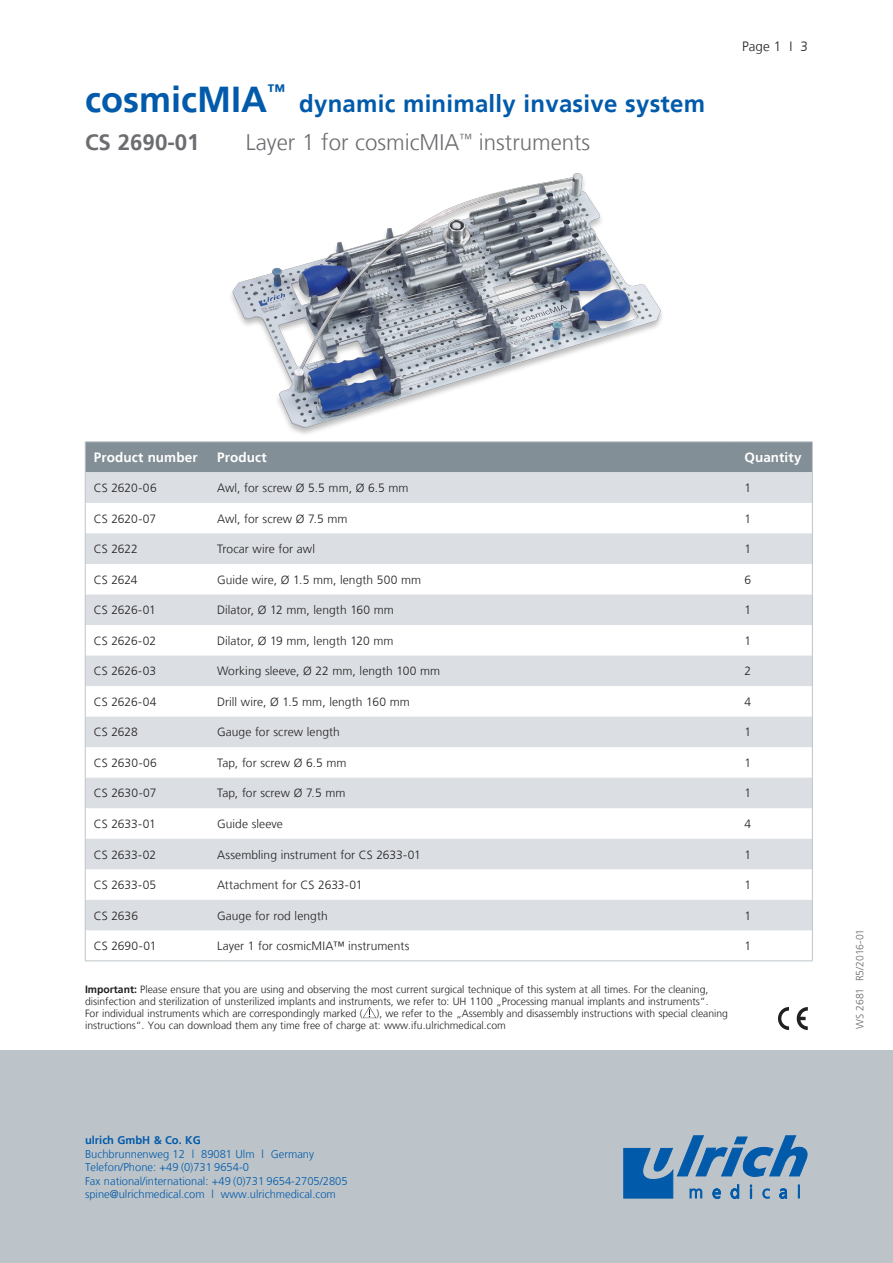
<style>
.page{position:relative;width:893px;height:1263px;background:#fff}
.page>*{position:absolute;margin:0;border:0;box-sizing:border-box;transform-origin:0 0}
.t1{font:700 36px "Frutiger LT";color:#015aaa}
.t2{font:700 24px "Frutiger LT";letter-spacing:.01em;color:#015aaa}
.t3{font:300 22.5px "Frutiger LT";color:#6c6d70}
.t4{font:700 22.5px "Frutiger LT";color:#6c6d70}
.t5{font:700 13.5px "Frutiger LT";letter-spacing:.01em;color:#fff}
.t6{font:300 13.5px "Frutiger LT";color:#231f20}
.t7{font:300 12px "Frutiger LT";letter-spacing:.005em;color:#231f20}
.t8{font:300 11.25px/13.5px "Frutiger LT";color:#015aaa}
.t9{font:700 11.25px "Frutiger LT";color:#015aaa}
.t10{font:300 10.5px/12px "Frutiger LT";color:#231f20;text-align:justify}
.t11{font:300 10.5px "Frutiger LT";color:#6c6d70}
.s1{font-weight:700}
</style>
<div class="page">
<div style="left:0;top:1050px;width:893px;height:213px;background:#bcc4c9"></div>
<svg style="left:623px;top:1135px;width:184px;height:63px"></svg>
<img style="left:363px;top:1006px;width:13px;height:12px">
<img style="left:779px;top:1008px;width:29px;height:21px">
<div style="left:86px;top:443px;width:726px;height:29px;background:#828f96"></div>
<svg style="left:86px;top:472px;width:726px;height:458px;fill:#dbdfe3"></svg>
<hr style="left:85px;top:442px;width:124px;height:1px;background:#bcc4c9">
<hr style="left:85px;top:442px;width:1px;height:30px;background:#bcc4c9">
<hr style="left:209px;top:442px;width:527px;height:1px;background:#bcc4c9">
<hr style="left:736px;top:442px;width:77px;height:1px;background:#bcc4c9">
<hr style="left:812px;top:442px;width:1px;height:30px;background:#bcc4c9">
<hr style="left:85px;top:472px;width:1px;height:31px;background:#bcc4c9">
<hr style="left:812px;top:472px;width:1px;height:31px;background:#bcc4c9">
<hr style="left:85px;top:503px;width:1px;height:30px;background:#bcc4c9">
<hr style="left:812px;top:503px;width:1px;height:30px;background:#bcc4c9">
<hr style="left:85px;top:533px;width:1px;height:31px;background:#bcc4c9">
<hr style="left:812px;top:533px;width:1px;height:31px;background:#bcc4c9">
<hr style="left:85px;top:564px;width:1px;height:30px;background:#bcc4c9">
<hr style="left:812px;top:564px;width:1px;height:30px;background:#bcc4c9">
<hr style="left:85px;top:594px;width:1px;height:31px;background:#bcc4c9">
<hr style="left:812px;top:594px;width:1px;height:31px;background:#bcc4c9">
<hr style="left:85px;top:625px;width:1px;height:30px;background:#bcc4c9">
<hr style="left:812px;top:625px;width:1px;height:30px;background:#bcc4c9">
<hr style="left:85px;top:655px;width:1px;height:31px;background:#bcc4c9">
<hr style="left:812px;top:655px;width:1px;height:31px;background:#bcc4c9">
<hr style="left:85px;top:686px;width:1px;height:31px;background:#bcc4c9">
<hr style="left:812px;top:686px;width:1px;height:31px;background:#bcc4c9">
<hr style="left:85px;top:717px;width:1px;height:30px;background:#bcc4c9">
<hr style="left:812px;top:717px;width:1px;height:30px;background:#bcc4c9">
<hr style="left:85px;top:747px;width:1px;height:31px;background:#bcc4c9">
<hr style="left:812px;top:747px;width:1px;height:31px;background:#bcc4c9">
<hr style="left:85px;top:778px;width:1px;height:30px;background:#bcc4c9">
<hr style="left:812px;top:778px;width:1px;height:30px;background:#bcc4c9">
<hr style="left:85px;top:808px;width:1px;height:31px;background:#bcc4c9">
<hr style="left:812px;top:808px;width:1px;height:31px;background:#bcc4c9">
<hr style="left:85px;top:839px;width:1px;height:30px;background:#bcc4c9">
<hr style="left:812px;top:839px;width:1px;height:30px;background:#bcc4c9">
<hr style="left:85px;top:869px;width:1px;height:31px;background:#bcc4c9">
<hr style="left:812px;top:869px;width:1px;height:31px;background:#bcc4c9">
<hr style="left:85px;top:900px;width:1px;height:30px;background:#bcc4c9">
<hr style="left:812px;top:900px;width:1px;height:30px;background:#bcc4c9">
<hr style="left:85px;top:930px;width:1px;height:31px;background:#bcc4c9">
<hr style="left:812px;top:930px;width:1px;height:31px;background:#bcc4c9">
<hr style="left:85px;top:961px;width:124px;height:1px;background:#bcc4c9">
<hr style="left:209px;top:961px;width:527px;height:1px;background:#bcc4c9">
<hr style="left:736px;top:961px;width:77px;height:1px;background:#bcc4c9">
<img style="left:231px;top:173px;width:431px;height:261px">
<h1 class="t1" style="left:85px;top:78px;width:201px">cosmicMIA<sup>™</sup></h1>
<h2 class="t2" style="left:299px;top:90px;width:407px">dynamic minimally invasive system</h2>
<h3 class="t4" style="left:85px;top:129px;width:116px">CS 2690-01</h3>
<h3 class="t3" style="left:246px;top:130px;width:346px">Layer 1 for cosmicMIA<sup>™</sup> instruments</h3>
<p class="t6" style="left:742px;top:39px;width:67px">Page 1 I 3</p>
<p class="t5" style="left:94px;top:449px;width:105px">Product number</p>
<p class="t5" style="left:217px;top:449px;width:51px">Product</p>
<p class="t5" style="left:744px;top:449px;width:59px">Quantity</p>
<p class="t7" style="left:94px;top:481px;width:64px">CS 2620-06</p>
<p class="t7" style="left:217px;top:481px;width:193px">Awl, for screw Ø 5.5 mm, Ø 6.5 mm</p>
<p class="t7" style="left:744px;top:481px;width:8px">1</p>
<p class="t7" style="left:94px;top:512px;width:64px">CS 2620-07</p>
<p class="t7" style="left:217px;top:512px;width:132px">Awl, for screw Ø 7.5 mm</p>
<p class="t7" style="left:744px;top:512px;width:8px">1</p>
<p class="t7" style="left:94px;top:542px;width:46px">CS 2622</p>
<p class="t7" style="left:217px;top:542px;width:99px">Trocar wire for awl</p>
<p class="t7" style="left:744px;top:542px;width:8px">1</p>
<p class="t7" style="left:94px;top:573px;width:45px">CS 2624</p>
<p class="t7" style="left:217px;top:573px;width:206px">Guide wire, Ø 1.5 mm, length 500 mm</p>
<p class="t7" style="left:744px;top:573px;width:8px">6</p>
<p class="t7" style="left:94px;top:603px;width:64px">CS 2626-01</p>
<p class="t7" style="left:217px;top:603px;width:178px">Dilator, Ø 12 mm, length 160 mm</p>
<p class="t7" style="left:744px;top:603px;width:8px">1</p>
<p class="t7" style="left:94px;top:634px;width:64px">CS 2626-02</p>
<p class="t7" style="left:217px;top:634px;width:178px">Dilator, Ø 19 mm, length 120 mm</p>
<p class="t7" style="left:744px;top:634px;width:8px">1</p>
<p class="t7" style="left:94px;top:664px;width:64px">CS 2626-03</p>
<p class="t7" style="left:217px;top:664px;width:225px">Working sleeve, Ø 22 mm, length 100 mm</p>
<p class="t7" style="left:744px;top:664px;width:8px">2</p>
<p class="t7" style="left:94px;top:695px;width:64px">CS 2626-04</p>
<p class="t7" style="left:217px;top:695px;width:194px">Drill wire, Ø 1.5 mm, length 160 mm</p>
<p class="t7" style="left:744px;top:695px;width:8px">4</p>
<p class="t7" style="left:94px;top:725px;width:46px">CS 2628</p>
<p class="t7" style="left:217px;top:725px;width:124px">Gauge for screw length</p>
<p class="t7" style="left:744px;top:725px;width:8px">1</p>
<p class="t7" style="left:94px;top:756px;width:65px">CS 2630-06</p>
<p class="t7" style="left:217px;top:756px;width:131px">Tap, for screw Ø 6.5 mm</p>
<p class="t7" style="left:744px;top:756px;width:8px">1</p>
<p class="t7" style="left:94px;top:786px;width:64px">CS 2630-07</p>
<p class="t7" style="left:217px;top:786px;width:130px">Tap, for screw Ø 7.5 mm</p>
<p class="t7" style="left:744px;top:786px;width:8px">1</p>
<p class="t7" style="left:94px;top:817px;width:64px">CS 2633-01</p>
<p class="t7" style="left:217px;top:817px;width:67px">Guide sleeve</p>
<p class="t7" style="left:744px;top:817px;width:8px">4</p>
<p class="t7" style="left:94px;top:847px;width:64px">CS 2633-02</p>
<p class="t7" style="left:217px;top:847px;width:205px">Assembling instrument for CS 2633-01</p>
<p class="t7" style="left:744px;top:847px;width:8px">1</p>
<p class="t7" style="left:94px;top:878px;width:64px">CS 2633-05</p>
<p class="t7" style="left:217px;top:878px;width:147px">Attachment for CS 2633-01</p>
<p class="t7" style="left:744px;top:878px;width:8px">1</p>
<p class="t7" style="left:94px;top:909px;width:46px">CS 2636</p>
<p class="t7" style="left:217px;top:909px;width:112px">Gauge for rod length</p>
<p class="t7" style="left:744px;top:909px;width:8px">1</p>
<p class="t7" style="left:94px;top:939px;width:64px">CS 2690-01</p>
<p class="t7" style="left:217px;top:939px;width:194px">Layer 1 for cosmicMIA™ instruments</p>
<p class="t7" style="left:744px;top:939px;width:8px">1</p>
<p class="t10" style="left:85px;top:984px;width:625px"><span class="s1">Important:</span> Please ensure that you are using and observing the most current surgical technique of this system at all times. For the cleaning, disinfection and sterilization of unsterilized implants and instruments, we refer to: UH 1100 „Processing manual implants and instruments“.<br>For individual instruments which are correspondingly marked (</p>
<p class="t10" style="left:85px;top:1008px;width:644px;text-indent:291px">), we refer to the „Assembly and disassembly instructions with special cleaning instructions“. You can download them any time free of charge at: www.ifu.ulrichmedical.com</p>
<p class="t9" style="left:85px;top:1133px;width:117px">ulrich GmbH &amp; Co. KG</p>
<p class="t8" style="left:85px;top:1147px;width:264px">Buchbrunnenweg 12 l 89081 Ulm l Germany Telefon/Phone: +49 (0)731 9654-0<br>Fax national/international: +49 (0)731 9654-2705/2805 spine@ulrichmedical.com l www.ulrichmedical.com</p>
<p class="t11" style="left:854px;top:1029px;width:102px;rotate:-90deg">WS 2681 R5/2016-01</p>
</div>
